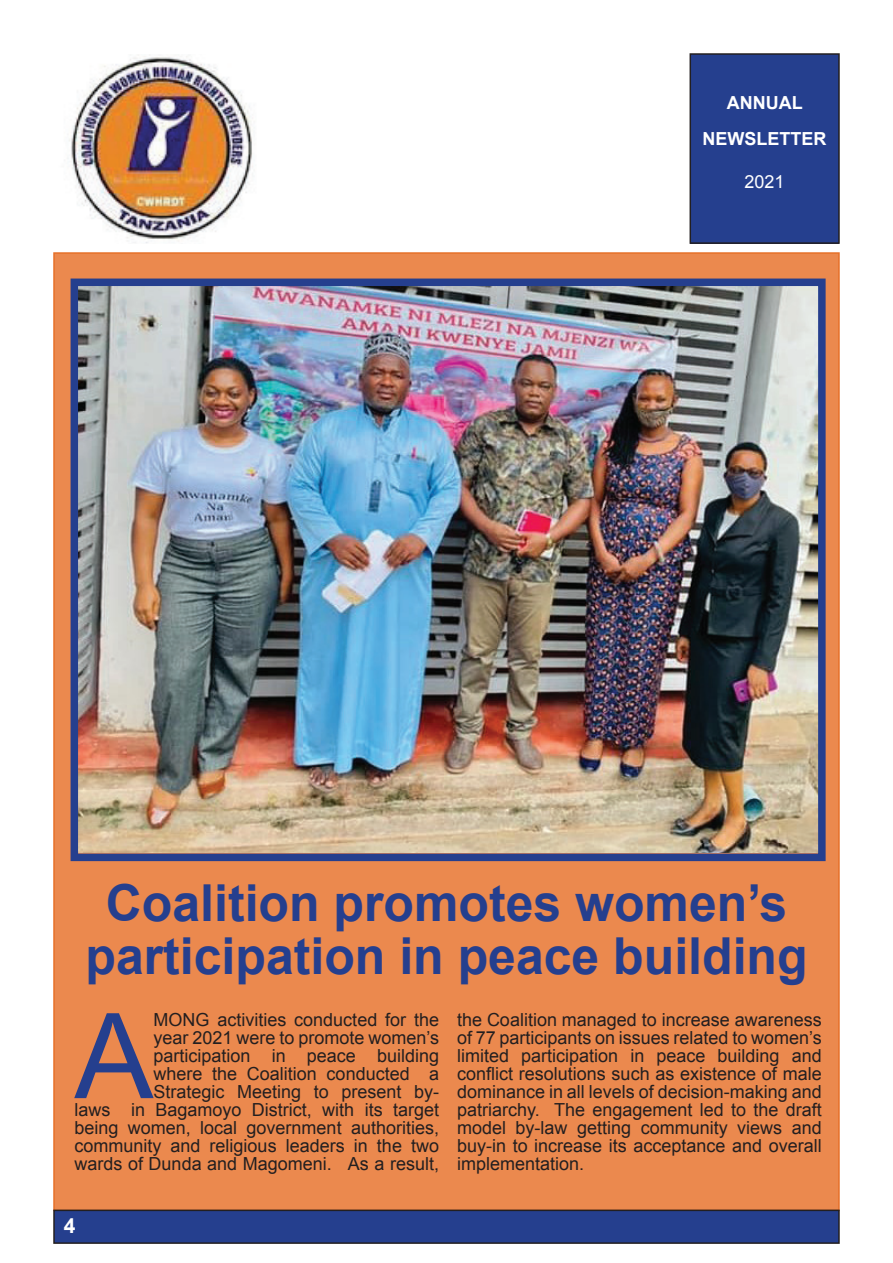
<style>
.page{position:relative;width:893px;height:1263px;background:#fff}
.page>*{position:absolute;margin:0;border:0;box-sizing:border-box;transform-origin:0 0}
.t1{font:118.65px "Arial";color:#253f8e}
.t2{font:700 51px/52.5px "Arial";color:#253f8e;text-align:center}
.t3{font:700 21px "Arial";color:#fff}
.t4{font:18px/18px "Arial";color:#231f20;text-align:right}
.t5{font:700 18px/36px "Arial";color:#fff;text-align:center}
.t6{font:18px "Arial";color:#fff}
</style>
<div class="page">
<div style="left:53px;top:252px;width:787px;height:959px;background:#eb894e;border:2px solid #e67029"></div>
<div style="left:54px;top:1210px;width:785px;height:33px;background:#253f8e"></div>
<div style="left:53px;top:1209px;width:787px;height:35px;border:2px solid #231f20"></div>
<img style="left:80px;top:288px;width:737px;height:564px">
<div style="left:71px;top:279px;width:755px;height:582px;border:8px solid #253f8e"></div>
<img style="left:67px;top:55px;width:186px;height:188px">
<div style="left:690px;top:54px;width:149px;height:189px;background:#253f8e"></div>
<div style="left:689px;top:53px;width:151px;height:191px;border:2px solid #231f20"></div>
<p class="t5" style="left:703px;top:85px;width:126px">ANNUAL<br>NEWSLETTER</p>
<p class="t6" style="left:745px;top:170px;width:42px">2021</p>
<h2 class="t2" style="left:85px;top:879px;width:724px">Coalition promotes women’s participation in peace building</h2>
<p class="t4" style="left:74px;top:1011px;width:366px">mo ng activities conducted for the<br>year 2021 were to promote women’s participation in peace building<br>where the Coalition conducted a<br>Strategic Meeting to present by-<br>laws in Bagamoyo District, with its target being women, local government authorities, community and religious leaders in the two wards of Dunda and Magomeni. As a result,</p>
<p class="t4" style="left:457px;top:1011px;width:366px;text-align:justify">the Coalition managed to increase awareness of 77 participants on issues related to women’s limited participation in peace building and conflict resolutions such as existence of male dominance in all levels of decision-making and patriarchy. The engagement led to the draft model by-law getting community views and buy-in to increase its acceptance and overall implementation.</p>
<h1 class="t1" style="left:74px;top:979px;width:81px">A</h1>
<p class="t3" style="left:64px;top:1212px;width:13px">4</p>
</div>
